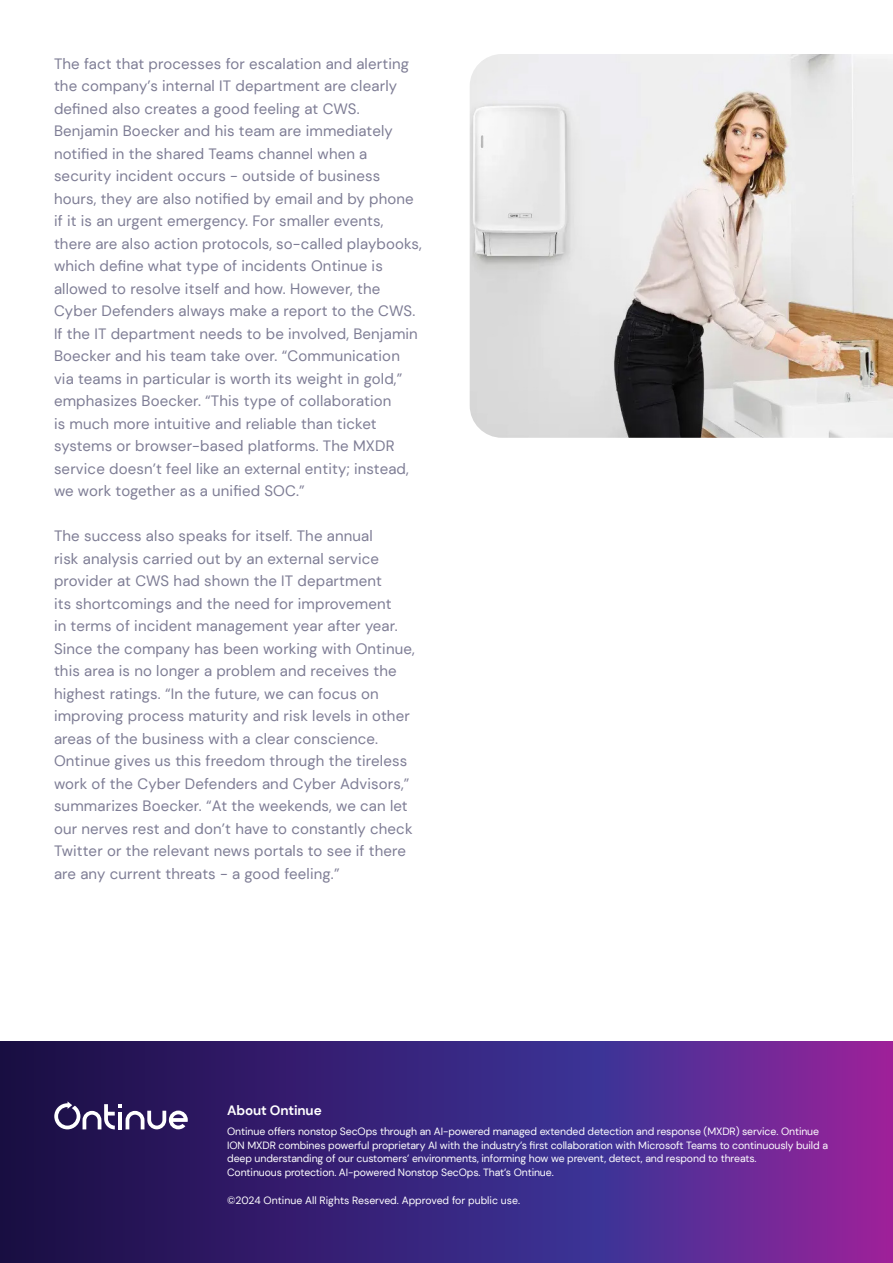
<style>
.page{position:relative;width:893px;height:1263px;background:#fff}
.page>*{position:absolute;margin:0;border:0;box-sizing:border-box;transform-origin:0 0}
.Body_Copy{font:15px/22.5px "DM Sans";letter-spacing:.01em;color:#7e7d95}
.t1{font:700 13.5px "DM Sans";letter-spacing:-.01em;color:#fff}
.t2{font:10.5px/13.5px "DM Sans";letter-spacing:-.01em;color:#fff}
</style>
<div class="page">
<img style="left:0;top:1042px;width:893px;height:221px">
<svg style="left:54px;top:1101px;width:134px;height:28px"></svg>
<img style="left:470px;top:54px;width:423px;height:384px">
<p class="Body_Copy" style="left:54px;top:52px;width:369px">The fact that processes for escalation and alerting the company’s internal IT department are clearly defined also creates a good feeling at CWS.<br>Benjamin Boecker and his team are immediately notified in the shared Teams channel when a security incident occurs - outside of business hours, they are also notified by email and by phone if it is an urgent emergency. For smaller events, there are also action protocols, so-called playbooks, which define what type of incidents Ontinue is allowed to resolve itself and how. However, the Cyber Defenders always make a report to the CWS.<br>If the IT department needs to be involved, Benjamin Boecker and his team take over. “Communication via teams in particular is worth its weight in gold,” emphasizes Boecker. “This type of collaboration<br>is much more intuitive and reliable than ticket systems or browser-based platforms. The MXDR service doesn’t feel like an external entity; instead, we work together as a unified SOC.”</p>
<p class="Body_Copy" style="left:54px;top:525px;width:362px">The success also speaks for itself. The annual<br>risk analysis carried out by an external service provider at CWS had shown the IT department<br>its shortcomings and the need for improvement<br>in terms of incident management year after year.<br>Since the company has been working with Ontinue, this area is no longer a problem and receives the highest ratings. “In the future, we can focus on improving process maturity and risk levels in other areas of the business with a clear conscience.<br>Ontinue gives us this freedom through the tireless work of the Cyber Defenders and Cyber Advisors,” summarizes Boecker. “At the weekends, we can let our nerves rest and don’t have to constantly check Twitter or the relevant news portals to see if there are any current threats - a good feeling.”</p>
<p class="t1" style="left:227px;top:1102px;width:96px">About Ontinue</p>
<p class="t2" style="left:227px;top:1124px;width:602px">Ontinue offers nonstop SecOps through an AI-powered managed extended detection and response (MXDR) service. Ontinue ION MXDR combines powerful proprietary AI with the industry’s first collaboration with Microsoft Teams to continuously build a deep understanding of our customers’ environments, informing how we prevent, detect, and respond to threats.<br>Continuous protection. AI-powered Nonstop SecOps. That’s Ontinue.</p>
<p class="t2" style="left:227px;top:1193px;width:294px">©2024 Ontinue All Rights Reserved. Approved for public use.</p>
</div>
